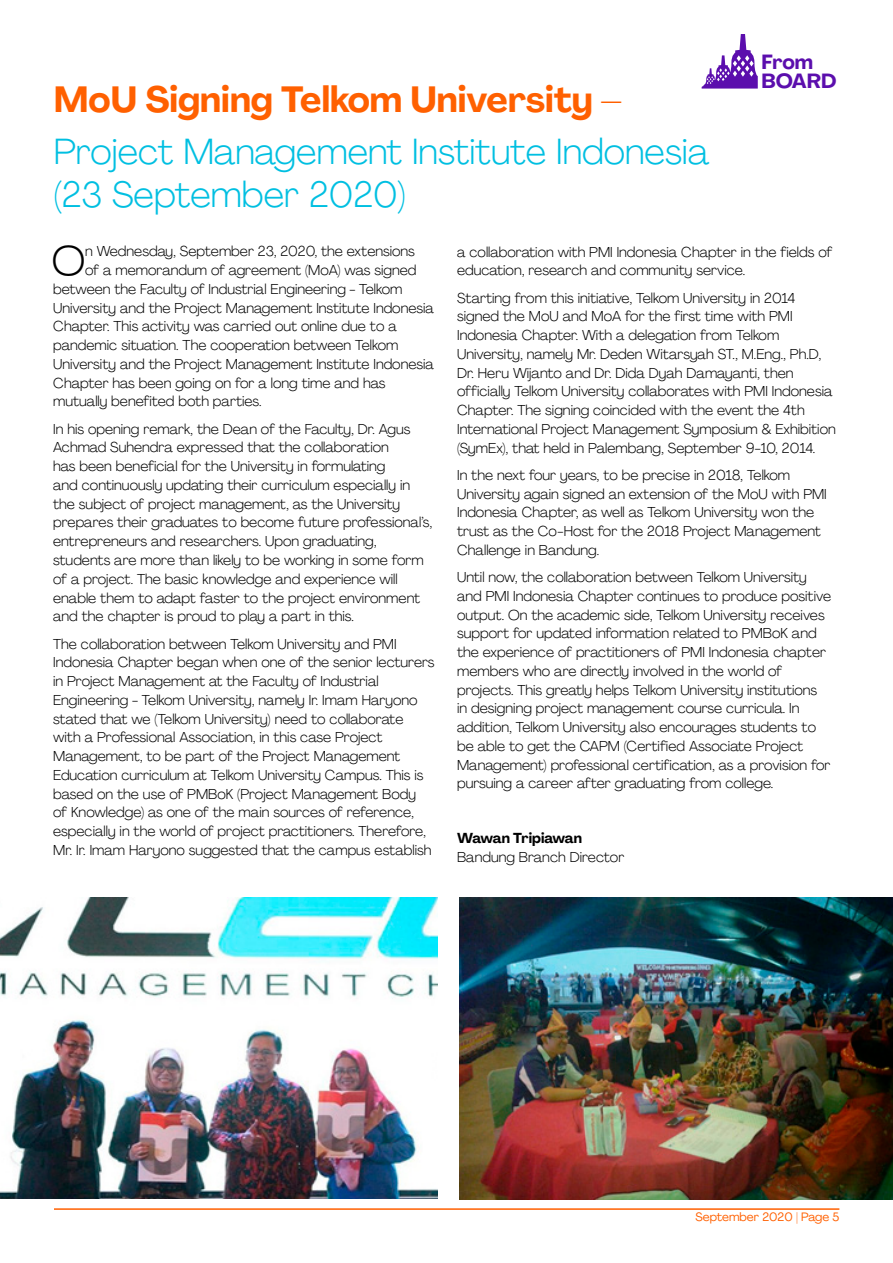
<style>
.page{position:relative;width:893px;height:1263px;background:#fff}
.page>*{position:absolute;margin:0;border:0;box-sizing:border-box;transform-origin:0 0}
.t1{font:300 40.95px "Agrandir";color:#000}
.t2{font:300 36px/43.2px "Agrandir";color:#00bfe1}
.t3{font:700 36px "Agrandir";color:#ff6000}
.t4{font:700 20.25px/19px "Agrandir";color:#5b0ead}
.t5{font:300 14.25px/18.8px "Agrandir";color:#000}
.t6{font:700 14.25px "Agrandir";letter-spacing:-.01em;color:#000}
.t7{font:12px "Agrandir";color:#ff6000}
</style>
<div class="page">
<svg style="left:702px;top:34px;width:56px;height:55px"></svg>
<img style="left:0;top:897px;width:438px;height:302px">
<img style="left:459px;top:897px;width:434px;height:302px">
<hr style="left:54px;top:1208px;width:785px;height:2px;background:#ff6000">
<h2 class="t3" style="left:54px;top:77px;width:571px">MoU Signing Telkom University –</h2>
<h2 class="t2" style="left:54px;top:129px;width:657px">Project Management Institute Indonesia (23 September 2020)</h2>
<h3 class="t4" style="left:761px;top:53px;width:77px">From<br>BOARD</h3>
<h1 class="t1" style="left:52px;top:236px;width:35px">O</h1>
<p class="t5" style="left:85px;top:242px;width:331px">n Wednesday, September 23, 2020, the extensions</p>
<p class="t5" style="left:85px;top:261px;width:333px">of a memorandum of agreement (MoA) was signed</p>
<p class="t5" style="left:53px;top:279px;width:351px">between the Faculty of Industrial Engineering - Telkom</p>
<p class="t5" style="left:53px;top:298px;width:382px">University and the Project Management Institute Indonesia</p>
<p class="t5" style="left:53px;top:317px;width:345px">Chapter. This activity was carried out online due to a</p>
<p class="t5" style="left:53px;top:336px;width:347px">pandemic situation. The cooperation between Telkom</p>
<p class="t5" style="left:53px;top:354px;width:382px">University and the Project Management Institute Indonesia</p>
<p class="t5" style="left:53px;top:373px;width:334px">Chapter has been going on for a long time and has</p>
<p class="t5" style="left:53px;top:392px;width:210px">mutually benefited both parties.</p>
<p class="t5" style="left:53px;top:419px;width:381px">In his opening remark, the Dean of the Faculty, Dr. Agus Achmad Suhendra expressed that the collaboration<br>has been beneficial for the University in formulating<br>and continuously updating their curriculum especially in the subject of project management, as the University prepares their graduates to become future professional’s, entrepreneurs and researchers. Upon graduating, students are more than likely to be working in some form of a project. The basic knowledge and experience will enable them to adapt faster to the project environment and the chapter is proud to play a part in this.</p>
<p class="t5" style="left:53px;top:634px;width:383px">The collaboration between Telkom University and PMI Indonesia Chapter began when one of the senior lecturers in Project Management at the Faculty of Industrial Engineering - Telkom University, namely Ir. Imam Haryono stated that we (Telkom University) need to collaborate with a Professional Association, in this case Project Management, to be part of the Project Management Education curriculum at Telkom University Campus. This is based on the use of PMBoK (Project Management Body<br>of Knowledge) as one of the main sources of reference, especially in the world of project practitioners. Therefore, Mr. Ir. Imam Haryono suggested that the campus establish</p>
<p class="t5" style="left:457px;top:242px;width:377px">a collaboration with PMI Indonesia Chapter in the fields of education, research and community service.</p>
<p class="t5" style="left:457px;top:288px;width:380px">Starting from this initiative, Telkom University in 2014 signed the MoU and MoA for the first time with PMI Indonesia Chapter. With a delegation from Telkom University, namely Mr. Deden Witarsyah ST., M.Eng., Ph.D, Dr. Heru Wijanto and Dr. Dida Dyah Damayanti, then officially Telkom University collaborates with PMI Indonesia Chapter. The signing coincided with the event the 4th International Project Management Symposium &amp; Exhibition (SymEx), that held in Palembang, September 9-10, 2014.</p>
<p class="t5" style="left:457px;top:465px;width:371px">In the next four years, to be precise in 2018, Telkom University again signed an extension of the MoU with PMI Indonesia Chapter, as well as Telkom University won the trust as the Co-Host for the 2018 Project Management Challenge in Bandung.</p>
<p class="t5" style="left:457px;top:568px;width:376px">Until now, the collaboration between Telkom University and PMI Indonesia Chapter continues to produce positive output. On the academic side, Telkom University receives support for updated information related to PMBoK and the experience of practitioners of PMI Indonesia chapter members who are directly involved in the world of projects. This greatly helps Telkom University institutions<br>in designing project management course curricula. In addition, Telkom University also encourages students to be able to get the CAPM (Certified Associate Project Management) professional certification, as a provision for pursuing a career after graduating from college.</p>
<p class="t6" style="left:457px;top:829px;width:127px">Wawan Tripiawan</p>
<p class="t5" style="left:457px;top:847px;width:169px">Bandung Branch Director</p>
<p class="t7" style="left:695px;top:1209px;width:145px">September 2020 | Page 5</p>
</div>
